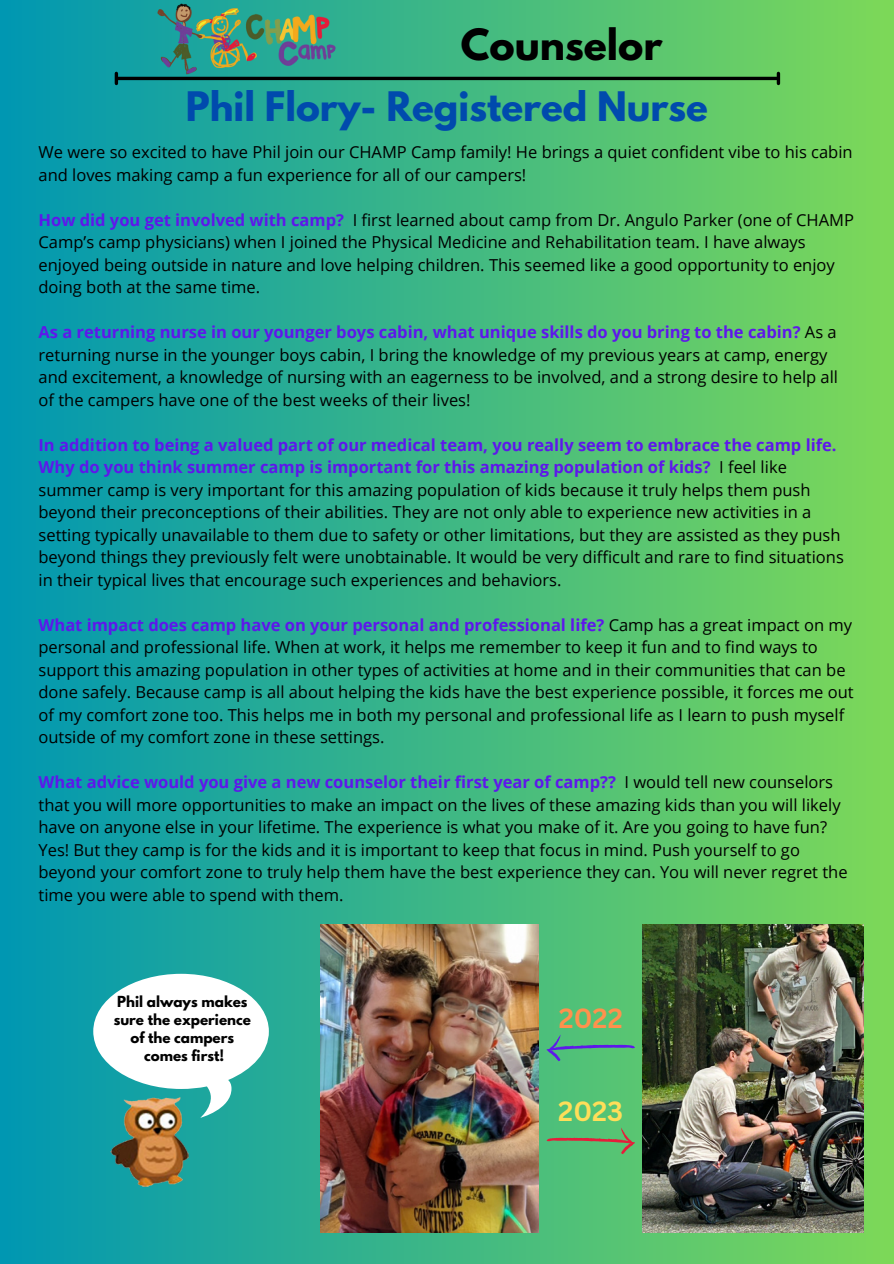
<style>
.page{position:relative;width:894px;height:1264px;background:#fff}
.page>*{position:absolute;margin:0;border:0;box-sizing:border-box;transform-origin:0 0}
.t1{font:700 38.1px "League Spartan";color:#000}
.t2{font:700 36px "League Spartan";color:#004aad}
.t3{font:700 27px "Canva Sans";color:#ff914d}
.t4{font:700 27px "Canva Sans";color:#ffde59}
.t5{font:16.5px/22.5px "Open Sans";color:#000}
.t6{font:700 13.5px "League Spartan";color:#000}
.s1{font-weight:700;color:#5e17eb}
</style>
<div class="page">
<div style="left:0;top:0;width:893px;height:1263px;background:linear-gradient(to right,#0097b2,#7dd858)"></div>
<img style="left:103px;top:1117px;width:105px;height:78px">
<svg style="left:93px;top:973px;width:176px;height:144px"></svg>
<hr style="left:118px;top:77px;width:658px;height:3px;background:#000">
<svg style="left:115px;top:73px;width:3px;height:10px"></svg>
<svg style="left:776px;top:73px;width:3px;height:10px"></svg>
<img style="left:156px;top:0;width:181px;height:77px">
<img style="left:320px;top:924px;width:218px;height:308px">
<img style="left:642px;top:924px;width:221px;height:308px">
<svg style="left:546px;top:1127px;width:89px;height:27px;background:#64ad6e"></svg>
<svg style="left:546px;top:1034px;width:88px;height:27px;background:#54ac84"></svg>
<h2 class="t1" style="left:461px;top:26px;width:203px">Counselor</h2>
<p class="t2" style="left:186px;top:88px;width:523px">Phil Flory- Registered Nurse</p>
<h3 class="t5" style="left:39px;top:140px;width:815px">We were so excited to have Phil join our CHAMP Camp family! He brings a quiet confident vibe to his cabin and loves making camp a fun experience for all of our campers!</h3>
<h3 class="t5" style="left:39px;top:208px;width:816px"><span class="s1">How did you get involved with camp?</span> I first learned about camp from Dr. Angulo Parker (one of CHAMP<br>Camp’s camp physicians) when I joined the Physical Medicine and Rehabilitation team. I have always enjoyed being outside in nature and love helping children. This seemed like a good opportunity to enjoy</h3>
<h3 class="t5" style="left:39px;top:275px;width:223px">doing both at the same time.</h3>
<h3 class="t5" style="left:39px;top:320px;width:800px"><span class="s1">As a returning nurse in our younger boys cabin, what unique skills do you bring to the cabin?</span> As a returning nurse in the younger boys cabin, I bring the knowledge of my previous years at camp, energy and excitement, a knowledge of nursing with an eagerness to be involved, and a strong desire to help all of the campers have one of the best weeks of their lives!</h3>
<p class="t5" style="left:39px;top:433px;width:806px"><span class="s1">In addition to being a valued part of our medical team, you really seem to embrace the camp life.<br>Why do you think summer camp is important for this amazing population of kids?</span> I feel like summer camp is very important for this amazing population of kids because it truly helps them push beyond their preconceptions of their abilities. They are not only able to experience new activities in a setting typically unavailable to them due to safety or other limitations, but they are assisted as they push beyond things they previously felt were unobtainable. It would be very difficult and rare to find situations in their typical lives that encourage such experiences and behaviors.</p>
<p class="t5" style="left:39px;top:613px;width:816px"><span class="s1">What impact does camp have on your personal and professional life?</span> Camp has a great impact on my personal and professional life. When at work, it helps me remember to keep it fun and to find ways to support this amazing population in other types of activities at home and in their communities that can be done safely. Because camp is all about helping the kids have the best experience possible, it forces me out of my comfort zone too. This helps me in both my personal and professional life as I learn to push myself outside of my comfort zone in these settings.</p>
<p class="t5" style="left:39px;top:770px;width:810px"><span class="s1">What advice would you give a new counselor their first year of camp??</span> I would tell new counselors that you will more opportunities to make an impact on the lives of these amazing kids than you will likely have on anyone else in your lifetime. The experience is what you make of it. Are you going to have fun?<br>Yes! But they camp is for the kids and it is important to keep that focus in mind. Push yourself to go beyond your comfort zone to truly help them have the best experience they can. You will never regret the time you were able to spend with them.</p>
<h1 class="t6" style="left:117px;top:995px;width:132px">Phil always makes</h1>
<h3 class="t6" style="left:114px;top:1013px;width:139px">sure the experience</h3>
<h3 class="t6" style="left:130px;top:1031px;width:105px">of the campers</h3>
<h3 class="t6" style="left:144px;top:1049px;width:81px">comes first!</h3>
<p class="t3" style="left:558px;top:999px;width:65px">2022</p>
<h2 class="t4" style="left:558px;top:1092px;width:66px">2023</h2>
</div>
